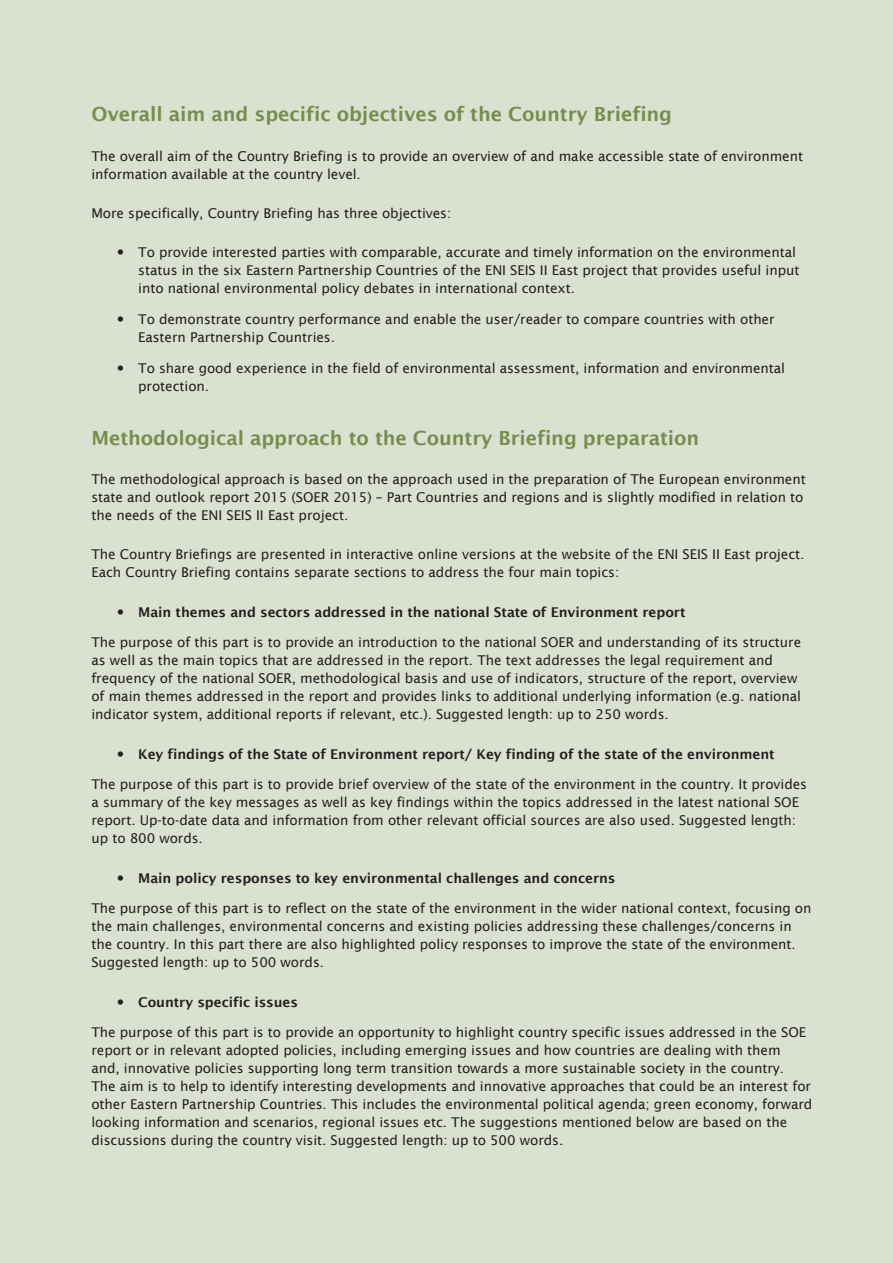
<style>
.page{position:relative;width:893px;height:1263px;background:#dbe1d0}
.page>*{position:absolute;margin:0;border:0;box-sizing:border-box;transform-origin:0 0}
.t1{font:600 19.5px "Lucida Sans";letter-spacing:-.005em;color:#748e4e}
.t2{font:13.5px/18px "Lucida Sans";letter-spacing:-.005em;color:#231f20}
.t3{font:600 13.5px "Lucida Sans";letter-spacing:-.005em;color:#231f20}
</style>
<div class="page">
<h1 class="t1" style="left:91px;top:103px;width:582px">Overall aim and specific objectives of the Country Briefing</h1>
<p class="t2" style="left:91px;top:147px;width:713px">The overall aim of the Country Briefing is to provide an overview of and make accessible state of environment information available at the country level.</p>
<p class="t2" style="left:91px;top:204px;width:361px">More specifically, Country Briefing has three objectives:</p>
<p class="t2" style="left:138px;top:243px;width:663px">To provide interested parties with comparable, accurate and timely information on the environmental status in the six Eastern Partnership Countries of the ENI SEIS II East project that provides useful input into national environmental policy debates in international context.</p>
<p class="t2" style="left:138px;top:310px;width:638px">To demonstrate country performance and enable the user/reader to compare countries with other<br>Eastern Partnership Countries.</p>
<p class="t2" style="left:138px;top:359px;width:648px">To share good experience in the field of environmental assessment, information and environmental protection.</p>
<h1 class="t1" style="left:91px;top:427px;width:609px">Methodological approach to the Country Briefing preparation</h1>
<p class="t2" style="left:91px;top:470px;width:716px">The methodological approach is based on the approach used in the preparation of The European environment state and outlook report 2015 (SOER 2015) – Part Countries and regions and is slightly modified in relation to the needs of the ENI SEIS II East project.</p>
<p class="t2" style="left:91px;top:545px;width:714px">The Country Briefings are presented in interactive online versions at the website of the ENI SEIS II East project.<br>Each Country Briefing contains separate sections to address the four main topics:</p>
<p class="t3" style="left:138px;top:604px;width:549px">Main themes and sectors addressed in the national State of Environment report</p>
<p class="t2" style="left:91px;top:633px;width:711px">The purpose of this part is to provide an introduction to the national SOER and understanding of its structure as well as the main topics that are addressed in the report. The text addresses the legal requirement and frequency of the national SOER, methodological basis and use of indicators, structure of the report, overview of main themes addressed in the report and provides links to additional underlying information (e.g. national indicator system, additional reports if relevant, etc.). Suggested length: up to 250 words.</p>
<p class="t3" style="left:138px;top:746px;width:638px">Key findings of the State of Environment report/ Key finding of the state of the environment</p>
<p class="t2" style="left:91px;top:775px;width:717px">The purpose of this part is to provide brief overview of the state of the environment in the country. It provides a summary of the key messages as well as key findings within the topics addressed in the latest national SOE report. Up-to-date data and information from other relevant official sources are also used. Suggested length: up to 800 words.</p>
<p class="t3" style="left:138px;top:870px;width:479px">Main policy responses to key environmental challenges and concerns</p>
<p class="t2" style="left:91px;top:899px;width:722px">The purpose of this part is to reflect on the state of the environment in the wider national context, focusing on the main challenges, environmental concerns and existing policies addressing these challenges/concerns in the country. In this part there are also highlighted policy responses to improve the state of the environment.<br>Suggested length: up to 500 words.</p>
<p class="t3" style="left:138px;top:994px;width:161px">Country specific issues</p>
<p class="t2" style="left:91px;top:1023px;width:722px">The purpose of this part is to provide an opportunity to highlight country specific issues addressed in the SOE report or in relevant adopted policies, including emerging issues and how countries are dealing with them and, innovative policies supporting long term transition towards a more sustainable society in the country.<br>The aim is to help to identify interesting developments and innovative approaches that could be an interest for other Eastern Partnership Countries. This includes the environmental political agenda; green economy, forward looking information and scenarios, regional issues etc. The suggestions mentioned below are based on the discussions during the country visit. Suggested length: up to 500 words.</p>
</div>
